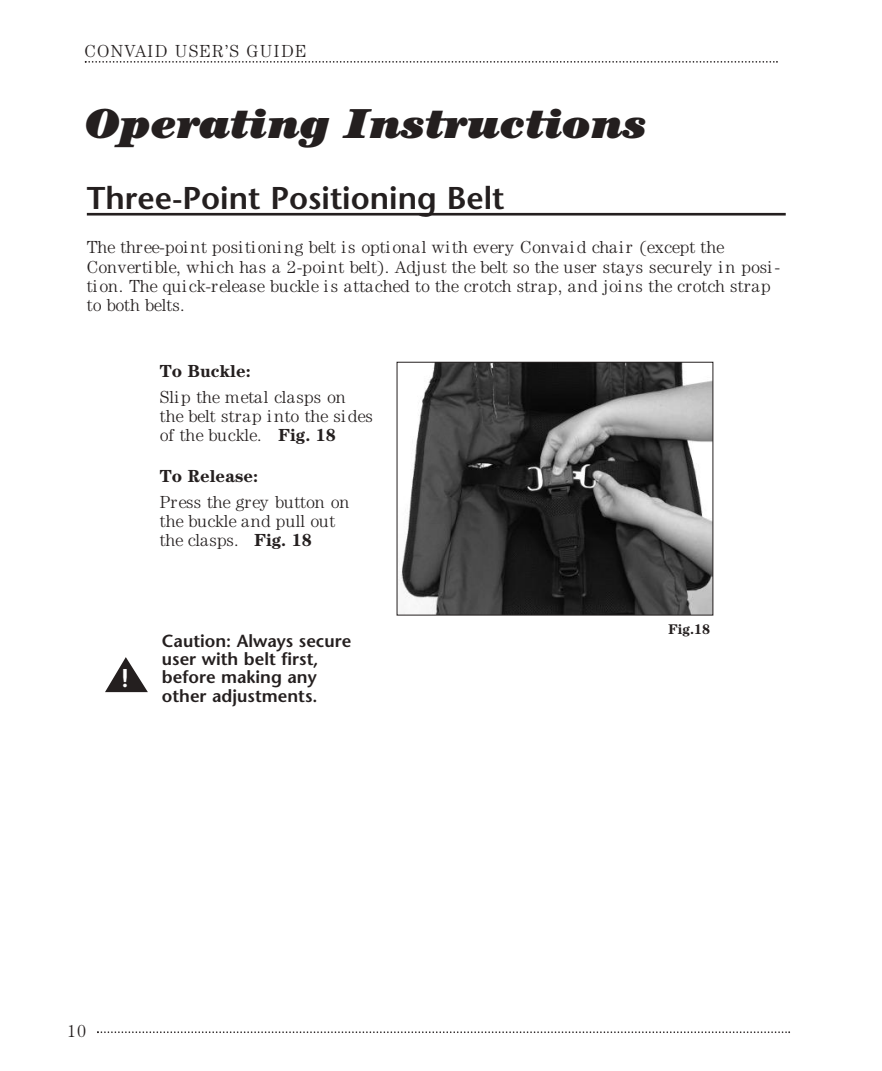
<style>
.page{position:relative;width:882px;height:1071px;background:#fff}
.page>*{position:absolute;margin:0;border:0;box-sizing:border-box;transform-origin:0 0}
.t1{font:italic 900 42px "Century";color:#241f1f}
.t2{font:600 31.5px "Stone Sans";color:#241f1f}
.t3{font:600 24.5px "Stone Sans";color:#fff}
.t4{font:300 17.5px/19.2px "Century";color:#241f1f}
.t5{font:600 17.5px/18.4px "Stone Sans";color:#241f1f}
.t6{font:700 17.5px "Century";color:#241f1f}
.t7{font:300 17.5px "Century";letter-spacing:.075em;color:#241f1f}
.t8{font:700 14px "Century";color:#241f1f}
.s1{font-weight:700}
</style>
<div class="page">
<svg style="left:85px;top:61px;width:693px;height:2px"></svg>
<svg style="left:97px;top:1031px;width:693px;height:2px"></svg>
<hr style="left:87px;top:213px;width:699px;height:3px;background:#241f1f">
<img style="left:399px;top:364px;width:312px;height:250px">
<div style="left:397px;top:362px;width:316px;height:254px;border:1px solid #241f1f"></div>
<svg style="left:105px;top:657px;width:43px;height:35px"></svg>
<p class="t7" style="left:85px;top:45px;width:224px">CONVAID USER’S GUIDE</p>
<h1 class="t1" style="left:87px;top:109px;width:563px">Operating Instructions</h1>
<h2 class="t2" style="left:87px;top:187px;width:419px">Three-Point Positioning Belt</h2>
<p class="t4" style="left:87px;top:239px;width:695px">The three-point positi oning belt i s opti onal with every Convaid chair (except the Convertible, whi ch has a 2-point belt). Adjust the belt so the user stays securely in posi&shy;ti on. The qui ck-release buckle i s attached to the crotch strap, and joins the crotch strap to both belts.</p>
<p class="t6" style="left:160px;top:365px;width:92px">To Buckle:</p>
<p class="t4" style="left:160px;top:389px;width:214px">Slip the metal clasps on the belt strap into the sides of the buckle. <span class="s1">Fig. 18</span></p>
<p class="t6" style="left:160px;top:470px;width:100px">To Release:</p>
<p class="t4" style="left:160px;top:493px;width:191px">Press the grey button on the buckle and pull out the clasps. <span class="s1">Fig. 18</span></p>
<h3 class="t3" style="left:122px;top:669px;width:9px">!</h3>
<p class="t5" style="left:162px;top:634px;width:191px">Caution: Always secure user with belt first, before making any other adjustments.</p>
<p class="t4" style="left:67px;top:1023px;width:20px">10</p>
<p class="t8" style="left:669px;top:624px;width:43px">Fig.18</p>
</div>
